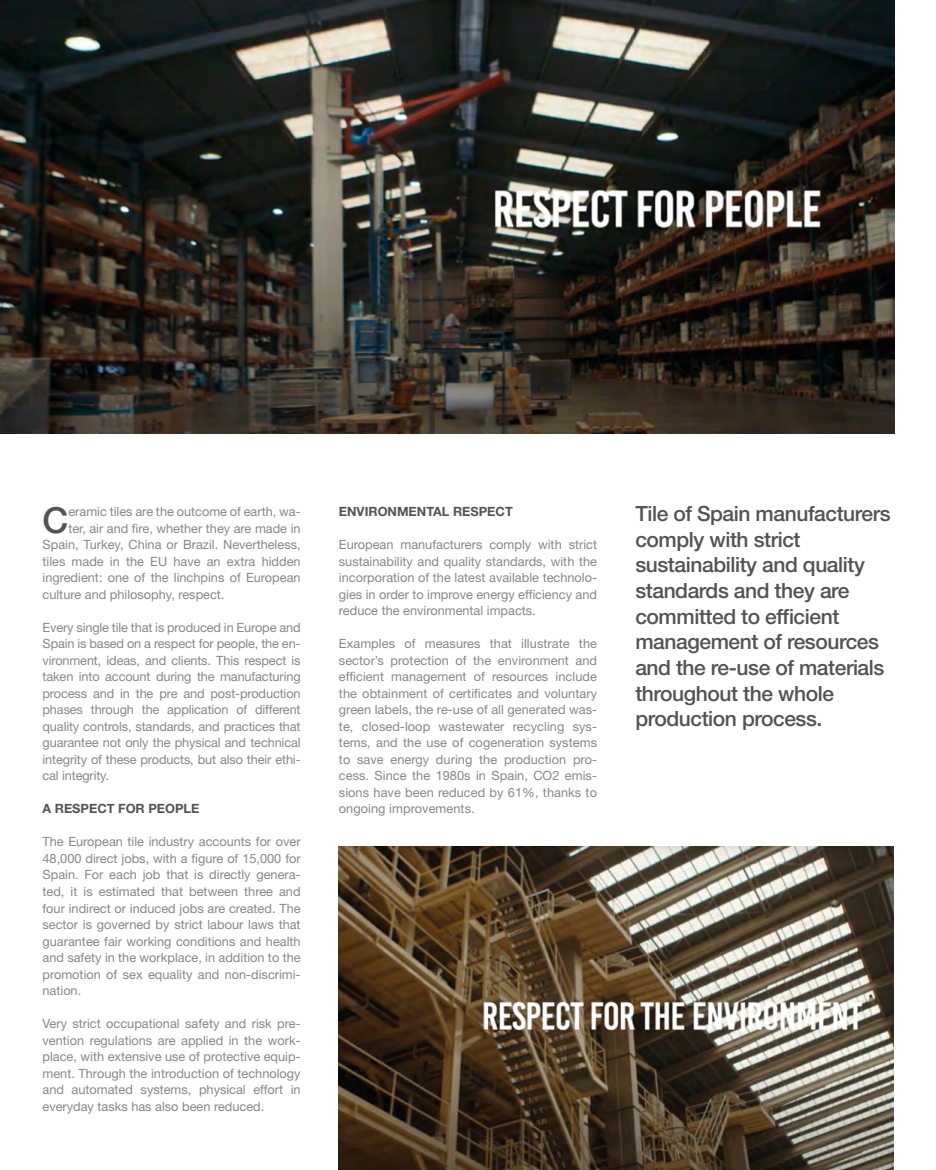
<style>
.page{position:relative;width:936px;height:1170px;background:#fff}
.page>*{position:absolute;margin:0;border:0;box-sizing:border-box;transform-origin:0 0}
.t1{font:500 35.85px "Helvetica Neue LT Std";color:#525452}
.t2{font:500 21px/25.7px "Helvetica Neue LT Std";letter-spacing:-.02em;color:#525452}
.t3{font:12.75px/16.5px "Helvetica Neue LT Std";color:#878786;text-align:justify}
.t4{font:700 12.75px "Helvetica Neue LT Std";color:#525452}
</style>
<div class="page">
<img style="left:0;top:0;width:893px;height:434px">
<img style="left:339px;top:846px;width:554px;height:323px">
<h1 class="t1" style="left:43px;top:498px;width:27px">C</h1>
<p class="t3" style="left:68px;top:503px;width:234px">eramic tiles are the outcome of earth, wa-</p>
<p class="t3" style="left:68px;top:520px;width:234px">ter, air and fire, whether they are made in</p>
<p class="t3" style="left:43px;top:536px;width:259px">Spain, Turkey, China or Brazil. Nevertheless,</p>
<p class="t3" style="left:43px;top:553px;width:259px">tiles made in the EU have an extra hidden</p>
<p class="t3" style="left:43px;top:569px;width:259px">ingredient: one of the linchpins of European</p>
<p class="t3" style="left:43px;top:586px;width:183px">culture and philosophy, respect.</p>
<p class="t3" style="left:43px;top:619px;width:259px">Every single tile that is produced in Europe and Spain is based on a respect for people, the en&shy;vironment, ideas, and clients. This respect is taken into account during the manufacturing process and in the pre and post-production phases through the application of different quality controls, standards, and practices that guarantee not only the physical and technical integrity of these products, but also their ethi&shy;cal integrity.</p>
<p class="t4" style="left:43px;top:801px;width:158px">A RESPECT FOR PEOPLE</p>
<p class="t3" style="left:43px;top:833px;width:259px">The European tile industry accounts for over 48,000 direct jobs, with a figure of 15,000 for Spain. For each job that is directly genera&shy;ted, it is estimated that between three and four indirect or induced jobs are created. The sector is governed by strict labour laws that guarantee fair working conditions and health and safety in the workplace, in addition to the promotion of sex equality and non-discrimi&shy;nation.</p>
<p class="t3" style="left:43px;top:1014px;width:259px">Very strict occupational safety and risk pre&shy;vention regulations are applied in the work&shy;place, with extensive use of protective equip&shy;ment. Through the introduction of technology and automated systems, physical effort in everyday tasks has also been reduced.</p>
<p class="t4" style="left:339px;top:504px;width:175px">ENVIRONMENTAL RESPECT</p>
<p class="t3" style="left:339px;top:536px;width:259px">European manufacturers comply with strict sustainability and quality standards, with the incorporation of the latest available technolo&shy;gies in order to improve energy efficiency and reduce the environmental impacts.</p>
<p class="t3" style="left:339px;top:635px;width:259px">Examples of measures that illustrate the sector’s protection of the environment and efficient management of resources include the obtainment of certificates and voluntary green labels, the re-use of all generated was&shy;te, closed-loop wastewater recycling sys&shy;tems, and the use of cogeneration systems to save energy during the production pro&shy;cess. Since the 1980s in Spain, CO2 emis&shy;sions have been reduced by 61%, thanks to ongoing improvements.</p>
<h2 class="t2" style="left:635px;top:500px;width:257px">Tile of Spain manufacturers comply with strict sustainability and quality standards and they are committed to efficient management of resources and the re-use of materials throughout the whole production process.</h2>
</div>
